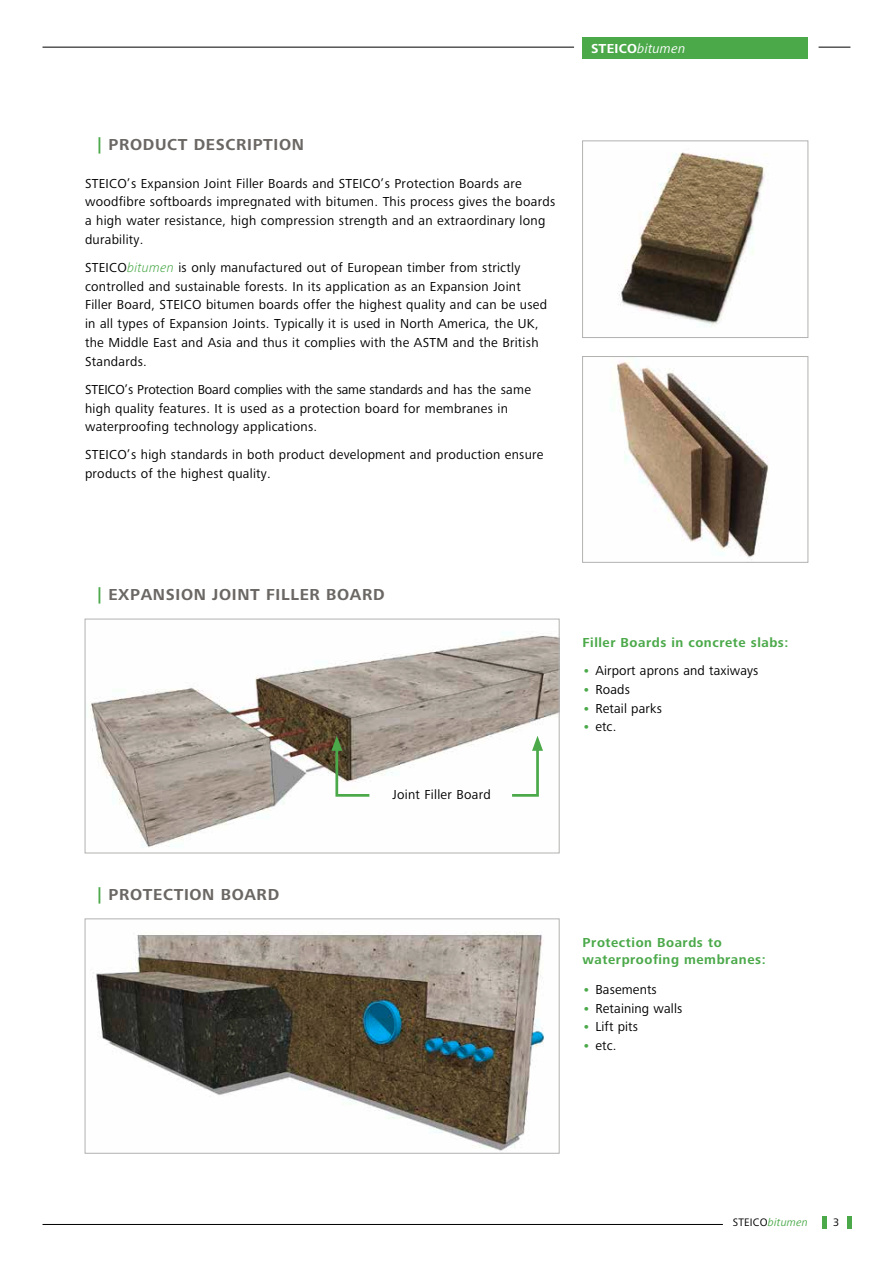
<style>
.page{position:relative;width:893px;height:1263px;background:#fff}
.page>*{position:absolute;margin:0;border:0;box-sizing:border-box;transform-origin:0 0}
.t1{font:700 16.5px "Frutiger Next LTW1 G";letter-spacing:.04em;color:#6a6764}
.t2{font:13.5px/18.8px "Frutiger Next LTW1 G";letter-spacing:.02em;color:#000}
.t3{font:700 13.5px/16.5px "Frutiger Next LTW1 G";letter-spacing:.04em;color:#4ba94a}
.t4{font:italic 13.5px "Frutiger Next LTW1 G";letter-spacing:.02em;color:#fff}
.t5{font:italic 11.25px "Frutiger Next LTW1 G";letter-spacing:.02em;color:#4ba94a}
.t6{font:11.25px "Frutiger Next LTW1 G";color:#000}
.s1{color:#4ba94a}
.s2{font-weight:300;font-style:italic;color:#4ba94a}
.s3{font-weight:700;font-style:normal}
.s4{font-weight:700;color:#4ba94a}
.s5{font-style:normal;color:#000}
</style>
<div class="page">
<hr style="left:43px;top:47px;width:531px;height:1px;background:#000">
<div style="left:583px;top:38px;width:225px;height:21px;background:#4ba94a"></div>
<hr style="left:819px;top:47px;width:31px;height:1px;background:#000">
<hr style="left:43px;top:1224px;width:680px;height:1px;background:#000">
<hr style="left:822px;top:1216px;width:4px;height:13px;background:#4ba94a">
<div style="left:847px;top:1216px;width:5px;height:13px;background:#4ba94a"></div>
<img style="left:90px;top:635px;width:467px;height:213px">
<div style="left:85px;top:619px;width:474px;height:234px;border:1px solid #b2b2b1"></div>
<img style="left:93px;top:932px;width:452px;height:219px">
<div style="left:85px;top:919px;width:474px;height:234px;border:1px solid #b2b2b1"></div>
<img style="left:617px;top:152px;width:150px;height:175px">
<div style="left:582px;top:141px;width:226px;height:197px;border:1px solid #b2b2b1"></div>
<img style="left:615px;top:361px;width:154px;height:199px">
<div style="left:582px;top:356px;width:226px;height:207px;border:1px solid #b2b2b1"></div>
<svg style="left:509px;top:736px;width:34px;height:62px"></svg>
<svg style="left:331px;top:736px;width:41px;height:62px"></svg>
<p class="t1" style="left:98px;top:135px;width:208px"><span class="s1">|</span> PRODUCT DESCRIPTION</p>
<p class="t2" style="left:85px;top:174px;width:472px">STEICO’s Expansion Joint Filler Boards and STEICO’s Protection Boards are woodfibre softboards impregnated with bitumen. This process gives the boards a high water resistance, high compression strength and an extraordinary long durability.</p>
<p class="t2" style="left:85px;top:258px;width:464px">STEICO<span class="s2">bitumen</span> is only manufactured out of European timber from strictly controlled and sustainable forests. In its application as an Expansion Joint Filler Board, STEICO bitumen boards offer the highest quality and can be used in all types of Expansion Joints. Typically it is used in North America, the UK, the Middle East and Asia and thus it complies with the ASTM and the British Standards.</p>
<p class="t2" style="left:85px;top:380px;width:447px">STEICO’s Protection Board complies with the same standards and has the same high quality features. It is used as a protection board for membranes in waterproofing technology applications.</p>
<p class="t2" style="left:85px;top:446px;width:460px">STEICO’s high standards in both product development and production ensure products of the highest quality.</p>
<p class="t4" style="left:591px;top:41px;width:96px"><span class="s3">STEICO</span>bitumen</p>
<p class="t1" style="left:98px;top:585px;width:288px"><span class="s1">|</span> EXPANSION JOINT FILLER BOARD</p>
<p class="t1" style="left:98px;top:885px;width:183px"><span class="s1">|</span> PROTECTION BOARD</p>
<p class="t2" style="left:393px;top:786px;width:100px">Joint Filler Board</p>
<p class="t3" style="left:583px;top:635px;width:207px">Filler Boards in concrete slabs:</p>
<p class="t2" style="left:583px;top:662px;width:177px"><span class="s4">•</span> Airport aprons and taxiways</p>
<p class="t2" style="left:583px;top:680px;width:49px"><span class="s4">•</span> Roads</p>
<p class="t2" style="left:583px;top:699px;width:81px"><span class="s4">•</span> Retail parks</p>
<p class="t2" style="left:583px;top:718px;width:35px"><span class="s4">•</span> etc.</p>
<p class="t3" style="left:583px;top:935px;width:185px">Protection Boards to waterproofing membranes:</p>
<p class="t2" style="left:583px;top:980px;width:76px"><span class="s4">•</span> Basements</p>
<p class="t2" style="left:583px;top:999px;width:101px"><span class="s4">•</span> Retaining walls</p>
<p class="t2" style="left:583px;top:1018px;width:57px"><span class="s4">•</span> Lift pits</p>
<p class="t2" style="left:583px;top:1037px;width:35px"><span class="s4">•</span> etc.</p>
<p class="t5" style="left:733px;top:1216px;width:77px"><span class="s5">STEICO</span>bitumen</p>
<p class="t6" style="left:833px;top:1216px;width:8px">3</p>
</div>
